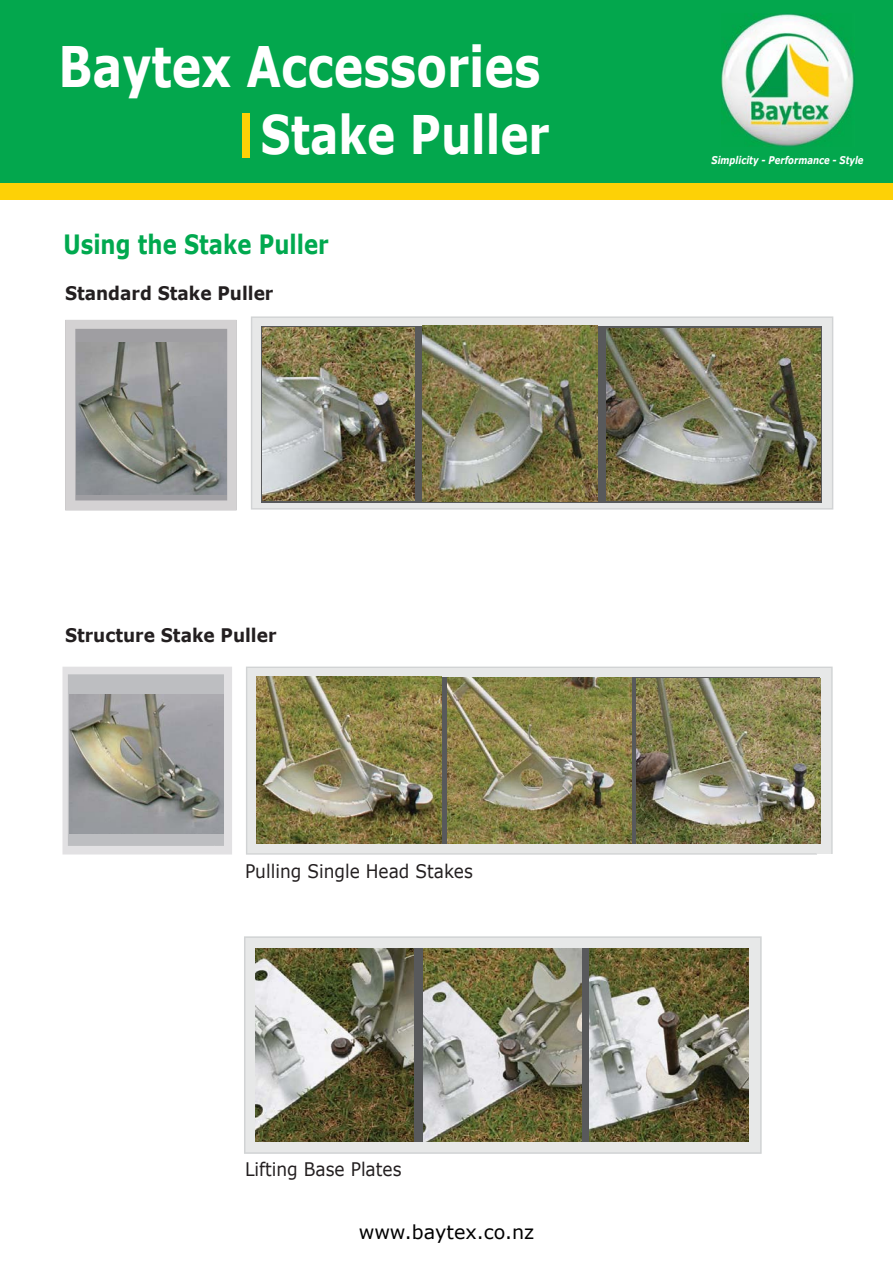
<style>
.page{position:relative;width:893px;height:1263px;background:#fff}
.page>*{position:absolute;margin:0;border:0;box-sizing:border-box;transform-origin:0 0}
.t1{font:700 55.8px "Verdana";color:#fff;scale:.8 1}
.t2{font:700 53.1px "Verdana";color:#fff;scale:.8 1}
.t3{font:700 26.55px "Verdana";color:#00a94f;scale:.8 1}
.t4{font:19.2px "Verdana";color:#000}
.t5{font:18.75px "Verdana";color:#231f20;scale:.91 1}
.t6{font:700 18.75px "Verdana";color:#231f20;scale:.91 1}
.t7{font:italic 700 10.65px "Verdana";color:#fff;scale:.8 1}
</style>
<div class="page">
<svg style="left:65px;top:320px;width:172px;height:191px;background:#c2c0c2"></svg>
<img style="left:76px;top:342px;width:150px;height:152px">
<svg style="left:62px;top:667px;width:170px;height:188px;background:#cfcfd1"></svg>
<img style="left:69px;top:694px;width:154px;height:139px">
<svg style="left:251px;top:316px;width:582px;height:194px;background:#dbdcdc"></svg>
<svg style="left:262px;top:326px;width:560px;height:176px;background:#5c5c56"></svg>
<img style="left:422px;top:326px;width:175px;height:176px">
<img style="left:262px;top:327px;width:153px;height:174px">
<img style="left:607px;top:328px;width:213px;height:172px">
<svg style="left:246px;top:667px;width:587px;height:188px;background:#e2e3e2"></svg>
<svg style="left:257px;top:677px;width:563px;height:167px;background:#676550"></svg>
<img style="left:256px;top:677px;width:185px;height:166px">
<img style="left:448px;top:678px;width:184px;height:165px">
<img style="left:637px;top:678px;width:183px;height:165px">
<svg style="left:244px;top:936px;width:518px;height:218px;background:#e1e2e2"></svg>
<div style="left:256px;top:948px;width:491px;height:193px;background:linear-gradient(to bottom,#58595b,#58595b)"></div>
<img style="left:256px;top:948px;width:157px;height:194px">
<img style="left:423px;top:948px;width:158px;height:194px">
<img style="left:590px;top:948px;width:158px;height:194px">
<div style="left:0;top:0;width:893px;height:183px;background:#03a74d"></div>
<div style="left:0;top:183px;width:893px;height:16px;background:#fdd106"></div>
<img style="left:721px;top:14px;width:134px;height:132px">
<div style="left:242px;top:113px;width:7px;height:45px;background:#fdd106"></div>
<h1 class="t1" style="left:59px;top:31px;width:604px">Baytex Accessories</h1>
<h2 class="t2" style="left:261px;top:101px;width:363px">Stake Puller</h2>
<h3 class="t3" style="left:64px;top:227px;width:333px">Using the Stake Puller</h3>
<p class="t6" style="left:65px;top:282px;width:230px">Standard Stake Puller</p>
<p class="t6" style="left:65px;top:623px;width:234px">Structure Stake Puller</p>
<p class="t5" style="left:245px;top:859px;width:252px">Pulling Single Head Stakes</p>
<p class="t5" style="left:245px;top:1157px;width:174px">Lifting Base Plates</p>
<p class="t4" style="left:359px;top:1219px;width:177px">www.baytex.co.nz</p>
<p class="t7" style="left:712px;top:153px;width:191px">Simplicity - Performance - Style</p>
</div>
